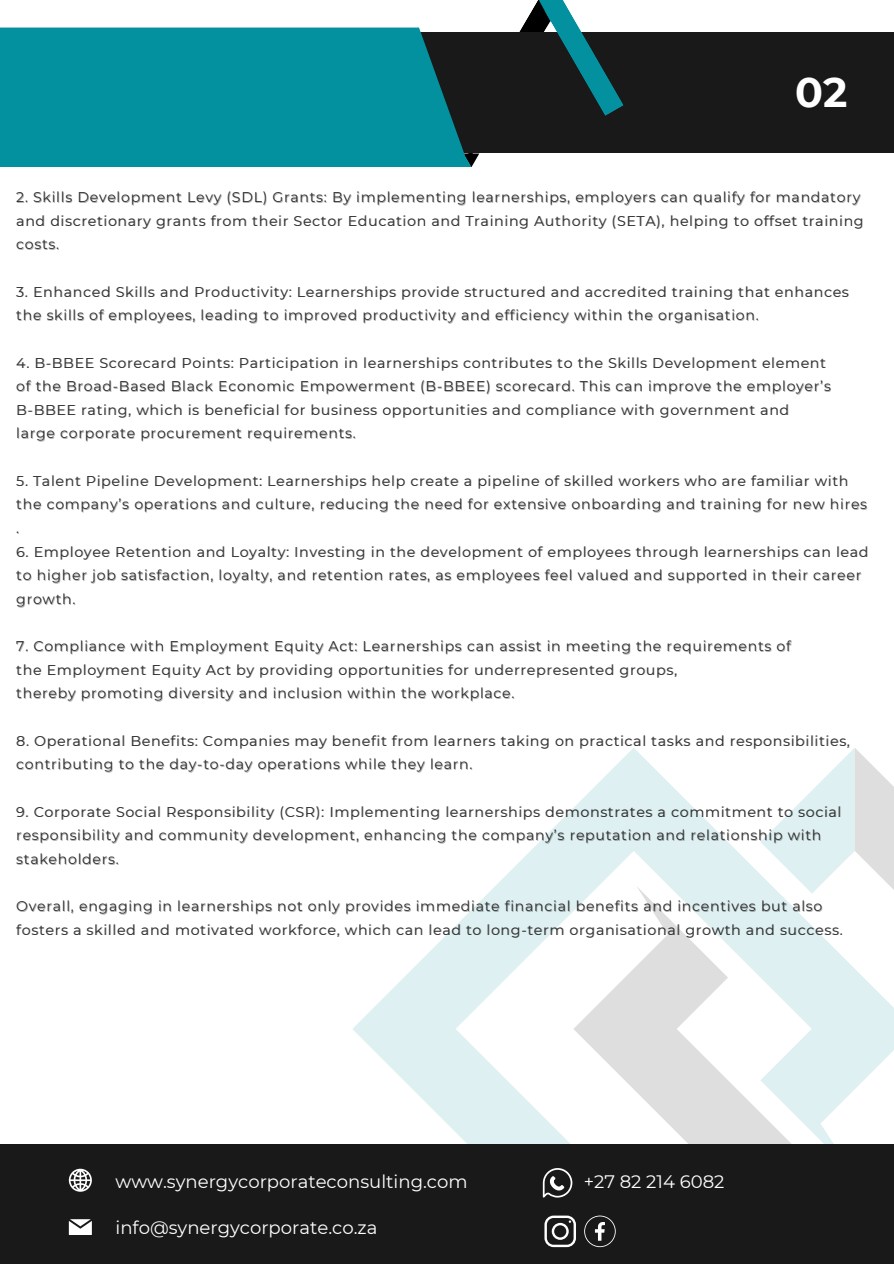
<style>
.page{position:relative;width:894px;height:1264px;background:#fff}
.page>*{position:absolute;margin:0;border:0;box-sizing:border-box;transform-origin:0 0}
.t1{font:700 41.1px "Montserrat";color:#fff}
.t2{font:18px "Montserrat";color:#fff}
.t3{font:14.1px/23.7px "Montserrat";letter-spacing:.05em;color:#2d2d2d}
.t4{font:14.1px "Montserrat";color:rgb(45 45 45/.4)}
</style>
<div class="page">
<div style="left:395px;top:33px;width:498px;height:120px;background:#191919"></div>
<svg style="left:0;top:0;width:623px;height:167px"></svg>
<div style="left:0;top:28px;width:465px;height:127px;background:#0391a0"></div>
<svg style="left:353px;top:809px;width:220px;height:335px"></svg>
<svg style="left:573px;top:748px;width:320px;height:396px"></svg>
<div style="left:0;top:1144px;width:893px;height:119px;background:#191919"></div>
<svg style="left:69px;top:1168px;width:22px;height:23px"></svg>
<svg style="left:69px;top:1219px;width:22px;height:15px"></svg>
<svg style="left:542px;top:1168px;width:30px;height:29px"></svg>
<svg style="left:544px;top:1215px;width:32px;height:31px"></svg>
<svg style="left:584px;top:1215px;width:31px;height:31px"></svg>
<p class="t1" style="left:795px;top:67px;width:54px">02</p>
<p class="t3" style="left:16px;top:185px;width:848px">2. Skills Development Levy (SDL) Grants: By implementing learnerships, employers can qualify for mandatory and discretionary grants from their Sector Education and Training Authority (SETA), helping to offset training costs.</p>
<p class="t3" style="left:16px;top:280px;width:833px">3. Enhanced Skills and Productivity: Learnerships provide structured and accredited training that enhances the skills of employees, leading to improved productivity and efficiency within the organisation.</p>
<p class="t3" style="left:16px;top:350px;width:815px">4. B-BBEE Scorecard Points: Participation in learnerships contributes to the Skills Development element of the Broad-Based Black Economic Empowerment (B-BBEE) scorecard. This can improve the employer’s B-BBEE rating, which is beneficial for business opportunities and compliance with government and large corporate procurement requirements.</p>
<p class="t3" style="left:16px;top:469px;width:852px">5. Talent Pipeline Development: Learnerships help create a pipeline of skilled workers who are familiar with the company’s operations and culture, reducing the need for extensive onboarding and training for new hires</p>
<p class="t4" style="left:17px;top:520px;width:4px">.</p>
<p class="t3" style="left:16px;top:539px;width:853px">6. Employee Retention and Loyalty: Investing in the development of employees through learnerships can lead to higher job satisfaction, loyalty, and retention rates, as employees feel valued and supported in their career growth.</p>
<p class="t3" style="left:16px;top:634px;width:776px">7. Compliance with Employment Equity Act: Learnerships can assist in meeting the requirements of the Employment Equity Act by providing opportunities for underrepresented groups,<br>thereby promoting diversity and inclusion within the workplace.</p>
<p class="t3" style="left:16px;top:728px;width:834px">8. Operational Benefits: Companies may benefit from learners taking on practical tasks and responsibilities, contributing to the day-to-day operations while they learn.</p>
<p class="t3" style="left:16px;top:799px;width:826px">9. Corporate Social Responsibility (CSR): Implementing learnerships demonstrates a commitment to social responsibility and community development, enhancing the company’s reputation and relationship with stakeholders.</p>
<p class="t3" style="left:16px;top:894px;width:827px">Overall, engaging in learnerships not only provides immediate financial benefits and incentives but also fosters a skilled and motivated workforce, which can lead to long-term organisational growth and success.</p>
<p class="t2" style="left:115px;top:1170px;width:353px">www.synergycorporateconsulting.com</p>
<p class="t2" style="left:583px;top:1170px;width:142px">+27 82 214 6082</p>
<p class="t2" style="left:115px;top:1216px;width:263px">info@synergycorporate.co.za</p>
</div>
